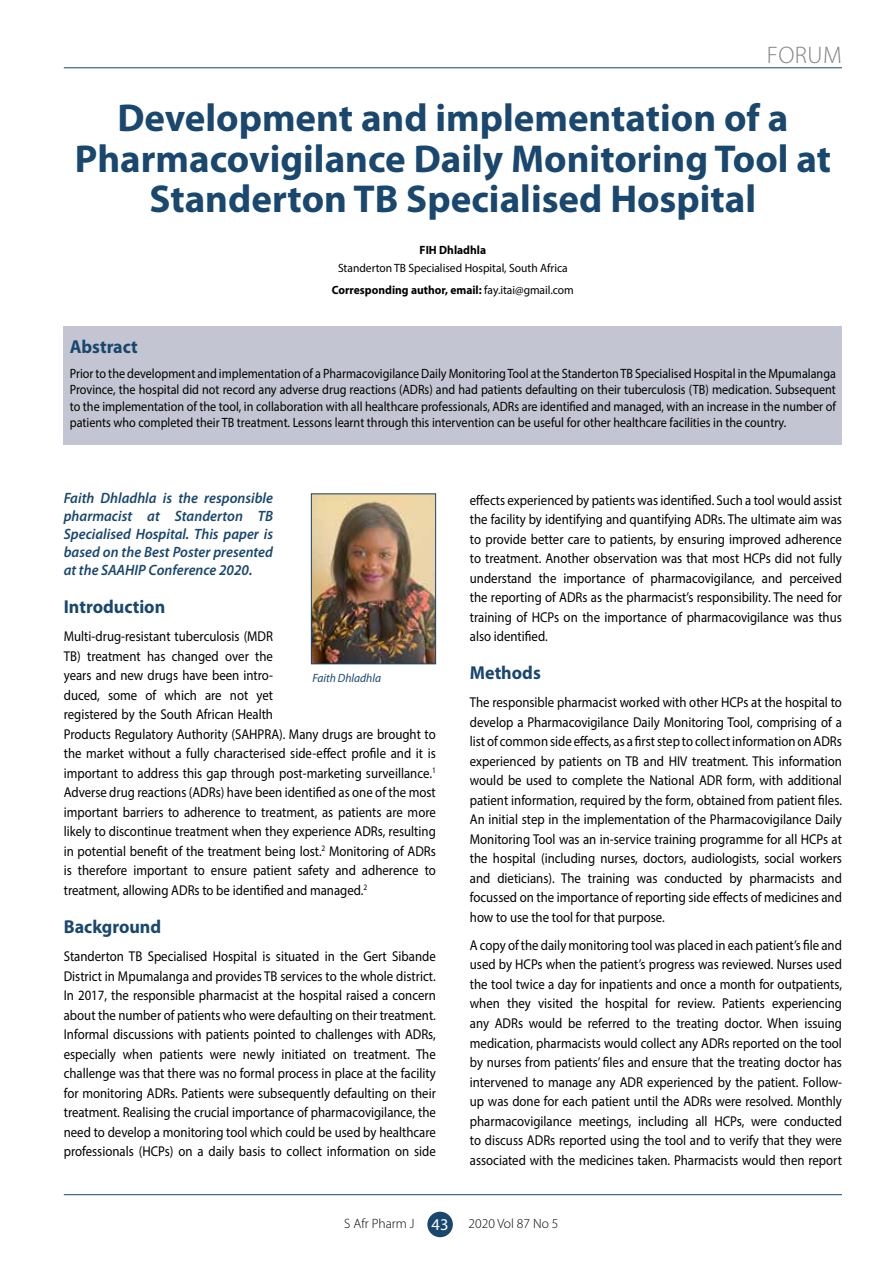
<style>
.page{position:relative;width:893px;height:1263px;background:#fff}
.page>*{position:absolute;margin:0;border:0;box-sizing:border-box;transform-origin:0 0}
.t1{font:700 39px/40.5px "Myriad Pro";color:#19476e;text-align:center}
.t2{font:300 24px "Myriad Pro";letter-spacing:.02em;color:#808285}
.t3{font:700 18.75px "Myriad Pro";color:#19476e;scale:.96 1}
.t4{font:italic 600 15px/18px "Myriad Pro";color:#19476e;text-align:justify;scale:.96 1}
.t5{font:14.25px/19.5px "Myriad Pro";color:#000;text-align:justify;scale:.9 1}
.t6{font:13.5px/16.5px "Myriad Pro";color:#000;text-align:justify;scale:.9 1}
.t7{font:300 13.5px "Myriad Pro";color:#000}
.t8{font:12px/22.2px "Myriad Pro";color:#000;text-align:center;scale:.96 1}
.t9{font:italic 12px "Myriad Pro";color:#19476e;scale:.96 1}
.t10{font:700 12px "Myriad Pro";color:#000;scale:.96 1}
.s1{font-weight:700}
.s2{font-weight:400;font-size:16.5px;color:#fff}
</style>
<div class="page">
<hr style="left:64px;top:1194px;width:778px;height:1px;background:#19476e">
<div style="left:427px;top:1212px;width:26px;height:25px;background:#19476e;border-radius:50%"></div>
<hr style="left:64px;top:67px;width:778px;height:1px;background:#19476e">
<div style="left:64px;top:326px;width:778px;height:118px;background:#c4c5d2"></div>
<img style="left:313px;top:496px;width:121px;height:166px">
<div style="left:311px;top:494px;width:125px;height:170px;border:1px solid #19476e"></div>
<h2 class="t2" style="left:767px;top:41px;width:76px">Forum</h2>
<h1 class="t1" style="left:75px;top:97px;width:758px">Development and implementation of a<br>Pharmacovigilance Daily Monitoring Tool at<br>Standerton TB Specialised Hospital</h1>
<p class="t10" style="left:420px;top:242px;width:71px">FIH Dhladhla</p>
<p class="t8" style="left:332px;top:257px;width:254px">Standerton TB Specialised Hospital, South Africa<br><span class="s1">Corresponding author, email:</span> fay.itai@gmail.com</p>
<h3 class="t3" style="left:70px;top:334px;width:72px">Abstract</h3>
<p class="t6" style="left:70px;top:365px;width:853px">Prior to the development and implementation of a Pharmacovigilance Daily Monitoring Tool at the Standerton TB Specialised Hospital in the Mpumalanga Province, the hospital did not record any adverse drug reactions (ADRs) and had patients defaulting on their tuberculosis (TB) medication. Subsequent to the implementation of the tool, in collaboration with all healthcare professionals, ADRs are identified and managed, with an increase in the number of patients who completed their TB treatment. Lessons learnt through this intervention can be useful for other healthcare facilities in the country.</p>
<p class="t4" style="left:64px;top:489px;width:220px">Faith Dhladhla is the responsible pharmacist at Standerton TB Specialised Hospital. This paper is based on the Best Poster presented at the SAAHIP Conference 2020.</p>
<h3 class="t3" style="left:64px;top:595px;width:107px">Introduction</h3>
<p class="t5" style="left:64px;top:626px;width:415px;text-align:left">Multi-drug-resistant tuberculosis (MDR<br>TB) treatment has changed over the<br>years and new drugs have been intro-<br>duced, some of which are not yet<br>registered by the South African Health<br>Products Regulatory Authority (SAHPRA). Many drugs are brought to the market without a fully characterised side-effect profile and it is important to address this gap through post-marketing surveillance.<sup>1<br></sup>Adverse drug reactions (ADRs) have been identified as one of the most important barriers to adherence to treatment, as patients are more likely to discontinue treatment when they experience ADRs, resulting in potential benefit of the treatment being lost.<sup>2</sup> Monitoring of ADRs is therefore important to ensure patient safety and adherence to treatment, allowing ADRs to be identified and managed.<sup>2</sup></p>
<h3 class="t3" style="left:64px;top:914px;width:103px">Background</h3>
<p class="t5" style="left:64px;top:946px;width:415px">Standerton TB Specialised Hospital is situated in the Gert Sibande District in Mpumalanga and provides TB services to the whole district.<br>In 2017, the responsible pharmacist at the hospital raised a concern about the number of patients who were defaulting on their treatment.<br>Informal discussions with patients pointed to challenges with ADRs, especially when patients were newly initiated on treatment. The challenge was that there was no formal process in place at the facility for monitoring ADRs. Patients were subsequently defaulting on their treatment. Realising the crucial importance of pharmacovigilance, the need to develop a monitoring tool which could be used by healthcare professionals (HCPs) on a daily basis to collect information on side</p>
<p class="t9" style="left:313px;top:671px;width:73px">Faith Dhladhla</p>
<p class="t5" style="left:470px;top:490px;width:415px">effects experienced by patients was identified. Such a tool would assist the facility by identifying and quantifying ADRs. The ultimate aim was to provide better care to patients, by ensuring improved adherence to treatment. Another observation was that most HCPs did not fully understand the importance of pharmacovigilance, and perceived the reporting of ADRs as the pharmacist’s responsibility. The need for training of HCPs on the importance of pharmacovigilance was thus also identified.</p>
<h3 class="t3" style="left:470px;top:661px;width:75px">Methods</h3>
<p class="t5" style="left:470px;top:692px;width:415px">The responsible pharmacist worked with other HCPs at the hospital to develop a Pharmacovigilance Daily Monitoring Tool, comprising of a list of common side effects, as a first step to collect information on ADRs experienced by patients on TB and HIV treatment. This information would be used to complete the National ADR form, with additional patient information, required by the form, obtained from patient files.<br>An initial step in the implementation of the Pharmacovigilance Daily Monitoring Tool was an in-service training programme for all HCPs at the hospital (including nurses, doctors, audiologists, social workers and dieticians). The training was conducted by pharmacists and focussed on the importance of reporting side effects of medicines and how to use the tool for that purpose.</p>
<p class="t5" style="left:470px;top:935px;width:415px">A copy of the daily monitoring tool was placed in each patient’s file and used by HCPs when the patient’s progress was reviewed. Nurses used the tool twice a day for inpatients and once a month for outpatients, when they visited the hospital for review. Patients experiencing any ADRs would be referred to the treating doctor. When issuing medication, pharmacists would collect any ADRs reported on the tool by nurses from patients’ files and ensure that the treating doctor has intervened to manage any ADR experienced by the patient. Follow&shy;up was done for each patient until the ADRs were resolved. Monthly pharmacovigilance meetings, including all HCPs, were conducted to discuss ADRs reported using the tool and to verify that they were associated with the medicines taken. Pharmacists would then report</p>
<p class="t7" style="left:344px;top:1215px;width:106px">S Afr Pharm J <span class="s2">43</span></p>
<p class="t7" style="left:469px;top:1215px;width:91px">2020 Vol 87 No 5</p>
</div>
